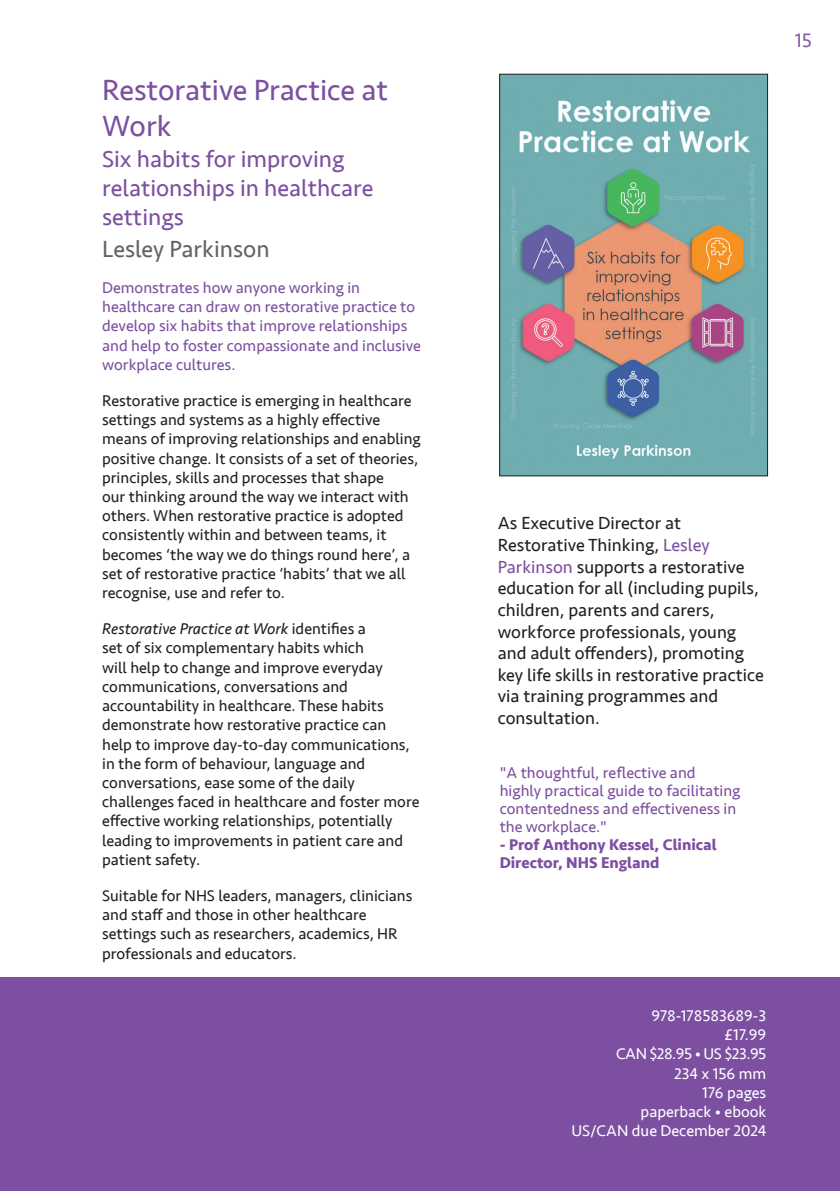
<style>
.page{position:relative;width:840px;height:1191px;background:#fff}
.page>*{position:absolute;margin:0;border:0;box-sizing:border-box;transform-origin:0 0}
.BL_Author{font:30px/36px "Seravek";color:#7c4fa0}
.BL_Author-2{font:24px/28.8px "Seravek";color:#7c4fa0}
.BL_Author-3{font:24px "Seravek";color:#626467}
.t1{font:20px "Seravek";color:#855da7}
.BL_body_sans{font:18px/21.6px "Seravek";color:#231f20}
.BL_body_sans-2{font:16px/19.2px "Seravek";color:#231f20}
.BL_body_sans-3{font:16px/19.2px "Seravek";color:#7c4fa0}
.BL_Spec{font:16px "Seravek";color:#fff}
.BL_body_sans-4{font:700 16px/18px "Seravek";color:#7c4fa0}
.BL_Spec-2{font:16px "Seravek";letter-spacing:-.03em;color:#fff}
.s1{font-style:italic}
.s2{color:#7e4fa0}
</style>
<div class="page">
<div style="left:0;top:977px;width:839px;height:214px;background:#7c4fa0"></div>
<img style="left:501px;top:76px;width:264px;height:398px">
<div style="left:499px;top:74px;width:268px;height:402px;border:1px solid #231f20"></div>
<p class="BL_Author" style="left:102px;top:72px;width:287px">Restorative Practice at<br>Work</p>
<p class="BL_Author-2" style="left:102px;top:145px;width:272px">Six habits for improving relationships in healthcare settings</p>
<p class="BL_Author-3" style="left:102px;top:230px;width:169px">Lesley Parkinson</p>
<p class="BL_body_sans-3" style="left:102px;top:278px;width:320px">Demonstrates how anyone working in healthcare can draw on restorative practice to develop six habits that improve relationships and help to foster compassionate and inclusive workplace cultures.</p>
<p class="BL_body_sans-2" style="left:102px;top:391px;width:320px">Restorative practice is emerging in healthcare settings and systems as a highly effective means of improving relationships and enabling positive change. It consists of a set of theories, principles, skills and processes that shape<br>our thinking around the way we interact with others. When restorative practice is adopted consistently within and between teams, it becomes ‘the way we do things round here’, a set of restorative practice ‘habits’ that we all recognise, use and refer to.</p>
<p class="BL_body_sans-2" style="left:102px;top:619px;width:318px"><span class="s1">Restorative Practice at Work</span> identifies a<br>set of six complementary habits which<br>will help to change and improve everyday communications, conversations and accountability in healthcare. These habits demonstrate how restorative practice can help to improve day-to-day communications, in the form of behaviour, language and conversations, ease some of the daily challenges faced in healthcare and foster more effective working relationships, potentially leading to improvements in patient care and patient safety.</p>
<p class="BL_body_sans-2" style="left:102px;top:886px;width:312px">Suitable for NHS leaders, managers, clinicians and staff and those in other healthcare settings such as researchers, academics, HR professionals and educators.</p>
<p class="t1" style="left:794px;top:25px;width:19px">15</p>
<p class="BL_body_sans" style="left:497px;top:512px;width:267px">As Executive Director at<br>Restorative Thinking, <span class="s2">Lesley<br>Parkinson</span> supports a restorative education for all (including pupils, children, parents and carers, workforce professionals, young and adult offenders), promoting key life skills in restorative practice via training programmes and consultation.</p>
<p class="BL_body_sans-3" style="left:499px;top:763px;width:242px;line-height:18px">"A thoughtful, reflective and highly practical guide to facilitating contentedness and effectiveness in the workplace."</p>
<p class="BL_body_sans-4" style="left:499px;top:835px;width:218px">- Prof Anthony Kessel, Clinical<br>Director, NHS England</p>
<p class="BL_Spec" style="left:651px;top:1003px;width:116px">978-178583689-3</p>
<p class="BL_Spec" style="left:724px;top:1022px;width:43px">£17.99</p>
<p class="BL_Spec-2" style="left:615px;top:1041px;width:152px">CAN $28.95 • US $23.95</p>
<p class="BL_Spec" style="left:673px;top:1060px;width:94px">234 x 156 mm</p>
<p class="BL_Spec" style="left:701px;top:1080px;width:65px">176 pages</p>
<p class="BL_Spec" style="left:640px;top:1099px;width:127px">paperback • ebook</p>
<p class="BL_Spec" style="left:571px;top:1118px;width:196px">US/CAN due December 2024</p>
</div>
